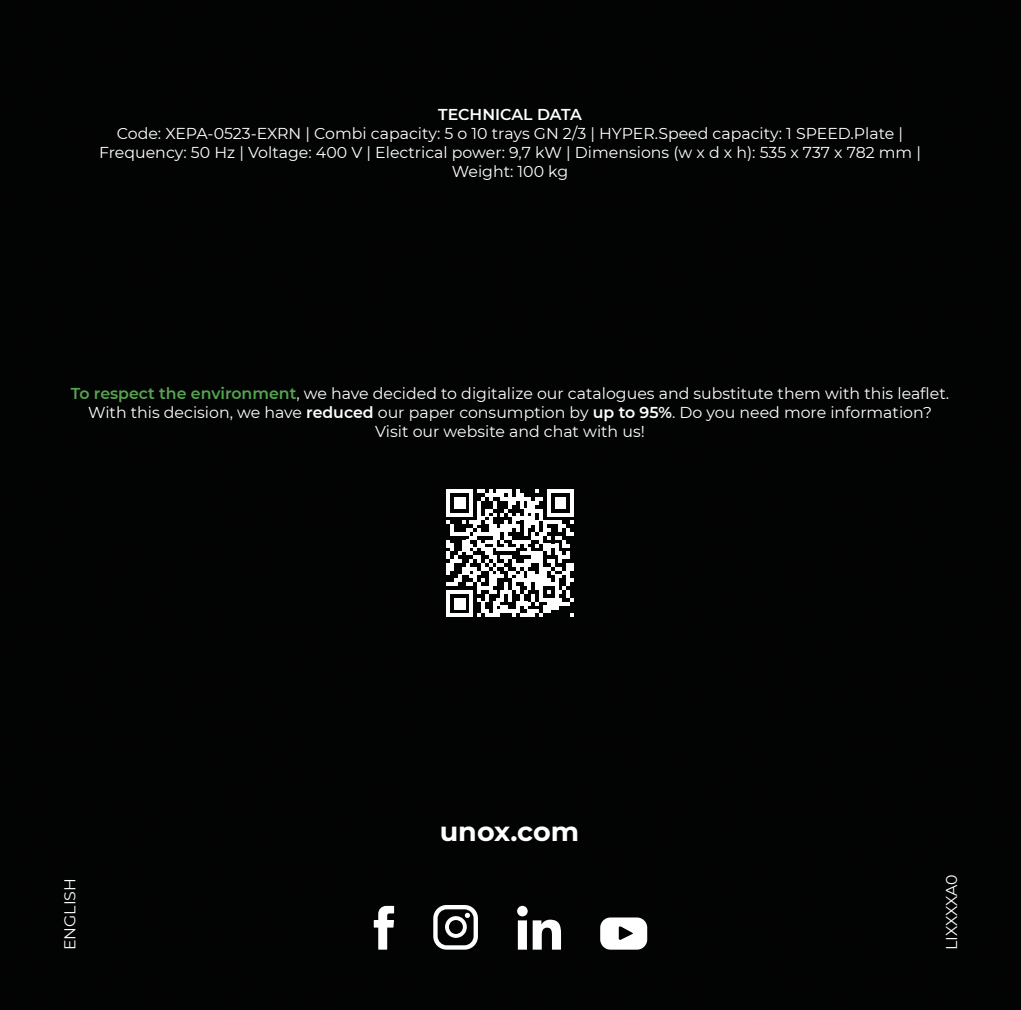
<style>
.page{position:relative;width:1021px;height:1010px;background:#fff}
.page>*{position:absolute;margin:0;border:0;box-sizing:border-box;transform-origin:0 0}
.t1{font:700 27px "Montserrat";color:#fff}
.t2{font:15.75px/18.9px "Montserrat";color:#fff;text-align:center}
.t3{font:600 15.75px "Montserrat";color:#fff}
.t4{font:15.75px "Montserrat";letter-spacing:-.025em;color:#fff}
.s1{font-weight:600;color:#55a550}
.s2{font-weight:600}
</style>
<div class="page">
<div style="left:1px;top:1px;width:1019px;height:1009px;background:#020303"></div>
<svg style="left:374px;top:905px;width:20px;height:44px"></svg>
<svg style="left:433px;top:905px;width:45px;height:44px"></svg>
<svg style="left:517px;top:905px;width:44px;height:44px"></svg>
<svg style="left:600px;top:917px;width:47px;height:32px"></svg>
<svg style="left:446px;top:489px;width:128px;height:128px"></svg>
<p class="t3" style="left:438px;top:103px;width:145px">TECHNICAL DATA</p>
<p class="t2" style="left:99px;top:124px;width:823px">Code: XEPA-0523-EXRN | Combi capacity: 5 o 10 trays GN 2/3 | HYPER.Speed capacity: 1 SPEED.Plate |<br>Frequency: 50 Hz | Voltage: 400 V | Electrical power: 9,7 kW | Dimensions (w x d x h): 535 x 737 x 782 mm |<br>Weight: 100 kg</p>
<p class="t2" style="left:71px;top:384px;width:880px"><span class="s1">To respect the environment</span>, we have decided to digitalize our catalogues and substitute them with this leaflet.<br>With this decision, we have <span class="s2">reduced</span> our paper consumption by <span class="s2">up to 95%</span>. Do you need more information?<br>Visit our website and chat with us!</p>
<h1 class="t1" style="left:439px;top:812px;width:141px">unox.com</h1>
<p class="t2" style="left:60px;top:950px;width:74px;rotate:-90deg">ENGLISH</p>
<p class="t4" style="left:940px;top:950px;width:77px;rotate:-90deg">LIXXXXA0</p>
</div>
